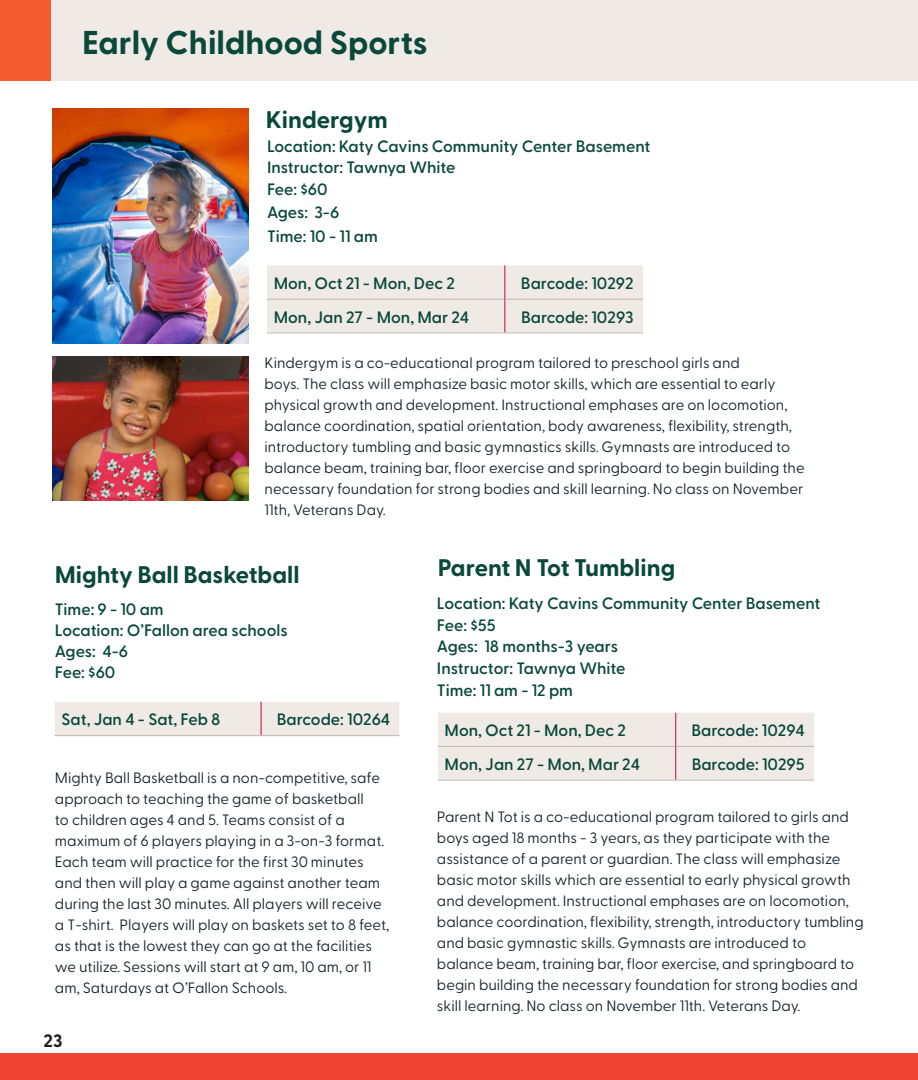
<style>
.page{position:relative;width:918px;height:1080px;background:#fff}
.page>*{position:absolute;margin:0;border:0;box-sizing:border-box;transform-origin:0 0}
.Chapter_Title_-_Align_Center{font:700 33px "Greycliff CF";color:#09483b}
.Paragraph_Style_1{font:700 24px "Greycliff CF";color:#09483b}
.t1{font:700 18px "Greycliff CF";color:#231f20}
.Paragraph_Style_1-2{font:600 16.5px "Greycliff CF";color:#09483b}
.Paragraph_Style_1-3{font:15px/21px "Greycliff CF";color:#16242e}
</style>
<div class="page">
<div style="left:0;top:0;width:918px;height:81px;background:#efeae5"></div>
<div style="left:0;top:0;width:50px;height:81px;background:#f25c30"></div>
<div style="left:0;top:1053px;width:918px;height:27px;background:#ee4232"></div>
<img style="left:52px;top:109px;width:197px;height:235px">
<div style="left:267px;top:265px;width:376px;height:68px;background:#efeae5"></div>
<hr style="left:267px;top:299px;width:237px;height:1px;background:#c4bdb6">
<hr style="left:505px;top:299px;width:138px;height:1px;background:#c4bdb6">
<hr style="left:504px;top:265px;width:1px;height:34px;background:#c4244a">
<hr style="left:504px;top:299px;width:1px;height:34px;background:#c4244a">
<hr style="left:267px;top:333px;width:238px;height:1px;background:#c4bdb6">
<hr style="left:505px;top:333px;width:138px;height:1px;background:#c4bdb6">
<div style="left:438px;top:713px;width:376px;height:67px;background:#efeae5"></div>
<hr style="left:438px;top:746px;width:237px;height:1px;background:#c4bdb6">
<hr style="left:676px;top:746px;width:138px;height:1px;background:#c4bdb6">
<hr style="left:675px;top:713px;width:1px;height:33px;background:#c4244a">
<hr style="left:675px;top:746px;width:1px;height:34px;background:#c4244a">
<hr style="left:438px;top:780px;width:238px;height:1px;background:#c4bdb6">
<hr style="left:676px;top:780px;width:138px;height:1px;background:#c4bdb6">
<div style="left:55px;top:702px;width:344px;height:33px;background:#efeae5"></div>
<hr style="left:55px;top:735px;width:206px;height:1px;background:#c4bdb6">
<hr style="left:261px;top:735px;width:138px;height:1px;background:#c4bdb6">
<hr style="left:261px;top:702px;width:1px;height:33px;background:#c4244a">
<img style="left:52px;top:357px;width:197px;height:143px">
<p class="Chapter_Title_-_Align_Center" style="left:82px;top:17px;width:347px">Early Childhood Sports</p>
<p class="Paragraph_Style_1" style="left:266px;top:101px;width:124px">Kindergym</p>
<p class="Paragraph_Style_1-2" style="left:267px;top:133px;width:385px">Location: Katy Cavins Community Center Basement</p>
<p class="Paragraph_Style_1-2" style="left:267px;top:155px;width:190px">Instructor: Tawnya White</p>
<p class="Paragraph_Style_1-2" style="left:267px;top:177px;width:62px">Fee: $60</p>
<p class="Paragraph_Style_1-2" style="left:267px;top:199px;width:74px">Ages: 3-6</p>
<p class="Paragraph_Style_1-2" style="left:267px;top:223px;width:112px">Time: 10 - 11 am</p>
<p class="Paragraph_Style_1-2" style="left:274px;top:270px;width:183px">Mon, Oct 21 - Mon, Dec 2</p>
<p class="Paragraph_Style_1-2" style="left:521px;top:270px;width:114px">Barcode: 10292</p>
<p class="Paragraph_Style_1-2" style="left:274px;top:305px;width:197px">Mon, Jan 27 - Mon, Mar 24</p>
<p class="Paragraph_Style_1-2" style="left:521px;top:305px;width:114px">Barcode: 10293</p>
<p class="Paragraph_Style_1-3" style="left:265px;top:351px;width:542px">Kindergym is a co-educational program tailored to preschool girls and<br>boys. The class will emphasize basic motor skills, which are essential to early physical growth and development. Instructional emphases are on locomotion, balance coordination, spatial orientation, body awareness, flexibility, strength, introductory tumbling and basic gymnastics skills. Gymnasts are introduced to balance beam, training bar, floor exercise and springboard to begin building the necessary foundation for strong bodies and skill learning. No class on November 11th, Veterans Day.</p>
<p class="Paragraph_Style_1" style="left:55px;top:557px;width:246px">Mighty Ball Basketball</p>
<p class="Paragraph_Style_1" style="left:438px;top:550px;width:239px">Parent N Tot Tumbling</p>
<p class="Paragraph_Style_1-2" style="left:437px;top:591px;width:385px">Location: Katy Cavins Community Center Basement</p>
<p class="Paragraph_Style_1-2" style="left:437px;top:612px;width:60px">Fee: $55</p>
<p class="Paragraph_Style_1-2" style="left:437px;top:634px;width:183px">Ages: 18 months-3 years</p>
<p class="Paragraph_Style_1-2" style="left:437px;top:656px;width:190px">Instructor: Tawnya White</p>
<p class="Paragraph_Style_1-2" style="left:437px;top:677px;width:138px">Time: 11 am - 12 pm</p>
<p class="Paragraph_Style_1-2" style="left:55px;top:597px;width:110px">Time: 9 - 10 am</p>
<p class="Paragraph_Style_1-2" style="left:55px;top:618px;width:235px">Location: O’Fallon area schools</p>
<p class="Paragraph_Style_1-2" style="left:55px;top:639px;width:75px">Ages: 4-6</p>
<p class="Paragraph_Style_1-2" style="left:55px;top:660px;width:62px">Fee: $60</p>
<p class="Paragraph_Style_1-2" style="left:62px;top:707px;width:160px">Sat, Jan 4 - Sat, Feb 8</p>
<p class="Paragraph_Style_1-2" style="left:277px;top:707px;width:115px">Barcode: 10264</p>
<p class="Paragraph_Style_1-3" style="left:55px;top:766px;width:336px">Mighty Ball Basketball is a non-competitive, safe approach to teaching the game of basketball<br>to children ages 4 and 5. Teams consist of a maximum of 6 players playing in a 3-on-3 format.<br>Each team will practice for the first 30 minutes and then will play a game against another team during the last 30 minutes. All players will receive a T-shirt. Players will play on baskets set to 8 feet, as that is the lowest they can go at the facilities we utilize. Sessions will start at 9 am, 10 am, or 11 am, Saturdays at O’Fallon Schools.</p>
<p class="t1" style="left:43px;top:1027px;width:20px">23</p>
<p class="Paragraph_Style_1-2" style="left:445px;top:718px;width:183px">Mon, Oct 21 - Mon, Dec 2</p>
<p class="Paragraph_Style_1-2" style="left:691px;top:718px;width:115px">Barcode: 10294</p>
<p class="Paragraph_Style_1-2" style="left:445px;top:752px;width:197px">Mon, Jan 27 - Mon, Mar 24</p>
<p class="Paragraph_Style_1-2" style="left:692px;top:752px;width:115px">Barcode: 10295</p>
<p class="Paragraph_Style_1-3" style="left:437px;top:805px;width:428px">Parent N Tot is a co-educational program tailored to girls and boys aged 18 months - 3 years, as they participate with the assistance of a parent or guardian. The class will emphasize basic motor skills which are essential to early physical growth and development. Instructional emphases are on locomotion, balance coordination, flexibility, strength, introductory tumbling and basic gymnastic skills. Gymnasts are introduced to balance beam, training bar, floor exercise, and springboard to begin building the necessary foundation for strong bodies and skill learning. No class on November 11th. Veterans Day.</p>
</div>
